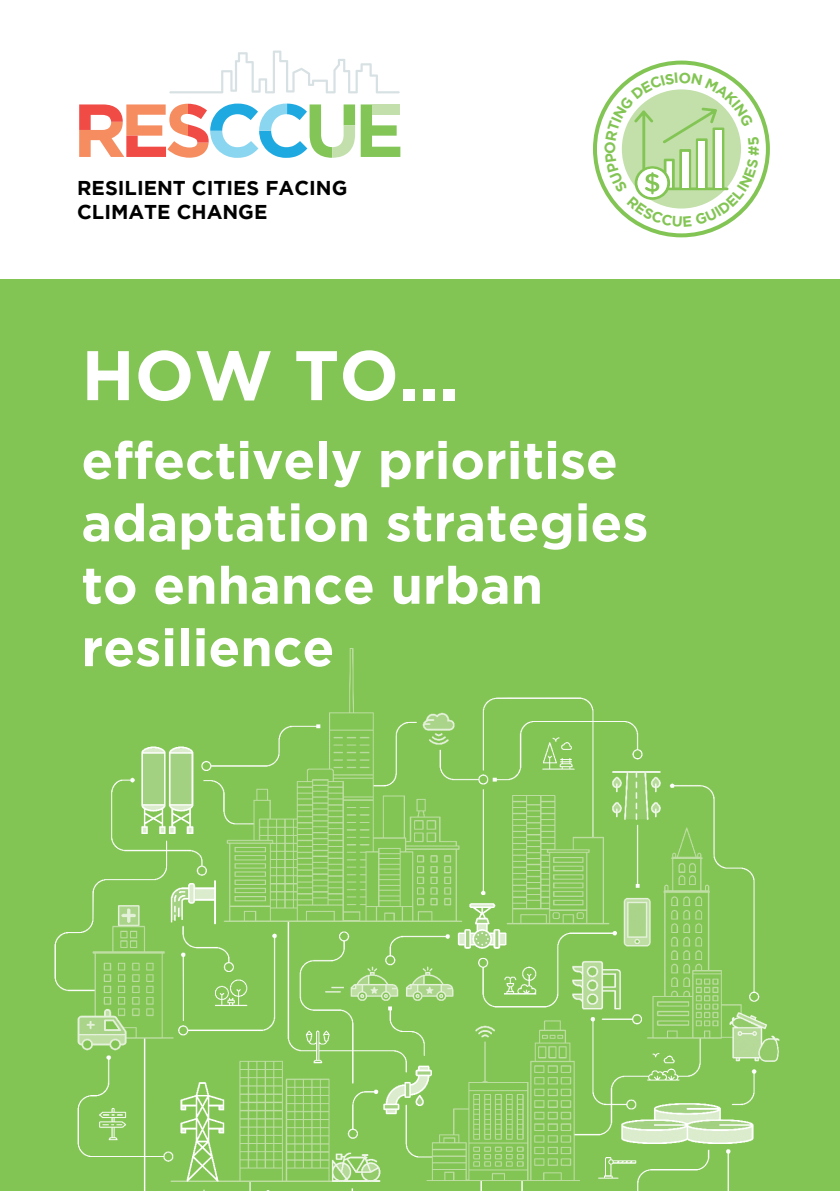
<style>
.page{position:relative;width:840px;height:1191px;background:#fff}
.page>*{position:absolute;margin:0;border:0;box-sizing:border-box;transform-origin:0 0}
.t1{font:700 70px "Gotham";color:#fff}
.t2{font:700 52px/62.4px "Gotham";color:#fff}
.t3{font:700 20px "Gotham";color:#000}
</style>
<div class="page">
<div style="left:0;top:279px;width:839px;height:912px;background:#83c554"></div>
<img style="left:54px;top:648px;width:725px;height:543px">
<div style="left:592px;top:61px;width:177px;height:176px;border:4px solid #83c554;border-radius:50%"></div>
<svg style="left:169px;top:51px;width:230px;height:42px"></svg>
<svg style="left:79px;top:104px;width:321px;height:54px"></svg>
<div style="left:372px;top:104px;width:28px;height:11px;background:#c3e0ac"></div>
<svg style="left:604px;top:72px;width:154px;height:155px"></svg>
<p class="t3" style="left:77px;top:176px;width:271px">RESILIENT CITIES FACING</p>
<p class="t3" style="left:77px;top:200px;width:192px">CLIMATE CHANGE</p>
<p class="t1" style="left:81px;top:335px;width:379px">HOW TO...</p>
<p class="t2" style="left:81px;top:428px;width:568px">effectively prioritise adaptation strategies to enhance urban resilience</p>
</div>
